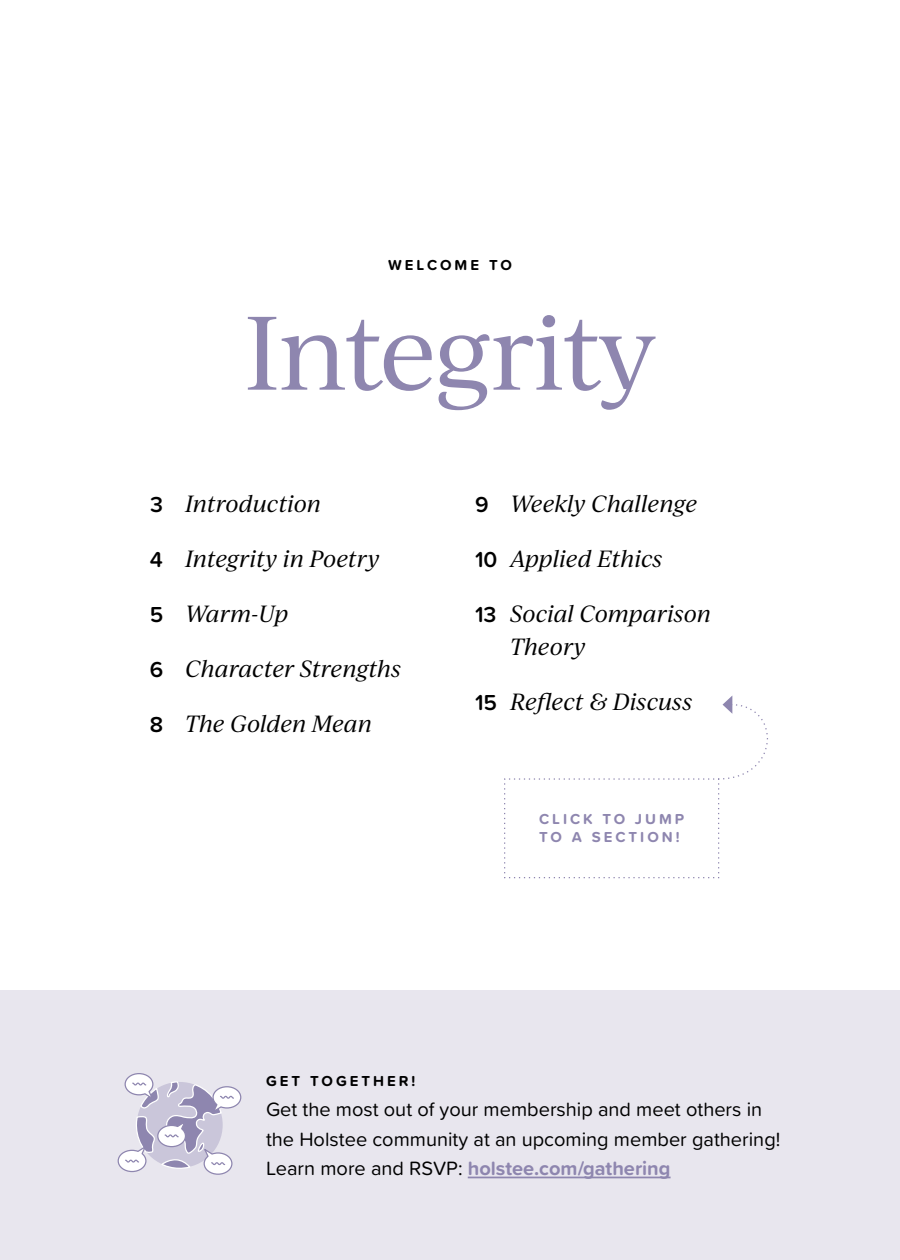
<style>
.page{position:relative;width:900px;height:1260px;background:#fff}
.page>*{position:absolute;margin:0;border:0;box-sizing:border-box;transform-origin:0 0}
.t1{font:100px "Ivy Journal";letter-spacing:-.035em;color:#8e86af}
.t2{font:italic 22.5px/32.5px "Ivy Journal";letter-spacing:-.005em;color:#000}
.t3{font:20px/29.2px "Proxima Soft";color:#000}
.t4{font:700 15px/18px "Proxima Soft";letter-spacing:.2em;color:#8e86af}
.t5{font:700 15px "Proxima Soft";letter-spacing:.2em;color:#000}
.s1{font-family:"Proxima Soft";font-weight:600;font-style:normal}
.s2{font-weight:700;color:#8e86af}
</style>
<div class="page">
<div style="left:0;top:990px;width:900px;height:270px;background:#e8e6ee"></div>
<hr style="left:468px;top:1177px;width:203px;height:1px;background:#8e86af">
<svg style="left:117px;top:1073px;width:125px;height:102px"></svg>
<svg style="left:504px;top:695px;width:264px;height:184px"></svg>
<p class="t5" style="left:388px;top:253px;width:125px">WELCOME TO</p>
<h1 class="t1" style="left:244px;top:282px;width:414px">Integrity</h1>
<p class="t2" style="left:150px;top:487px;width:173px"><span class="s1">3</span> Introduction</p>
<p class="t2" style="left:150px;top:542px;width:231px"><span class="s1">4</span> Integrity in Poetry</p>
<p class="t2" style="left:150px;top:597px;width:140px"><span class="s1">5</span> Warm-Up</p>
<p class="t2" style="left:150px;top:652px;width:253px"><span class="s1">6</span> Character Strengths</p>
<p class="t2" style="left:150px;top:707px;width:224px"><span class="s1">8</span> The Golden Mean</p>
<p class="t2" style="left:475px;top:487px;width:224px"><span class="s1">9</span> Weekly Challenge</p>
<p class="t2" style="left:475px;top:542px;width:189px"><span class="s1">10</span> Applied Ethics</p>
<p class="t2" style="left:510px;top:597px;width:203px;text-indent:-35px"><span class="s1">13</span> Social Comparison<br>Theory</p>
<p class="t2" style="left:475px;top:684px;width:219px"><span class="s1">15</span> Reflect &amp; Discuss</p>
<p class="t4" style="left:539px;top:809px;width:147px">CLICK TO JUMP<br>TO A SECTION!</p>
<p class="t5" style="left:266px;top:1070px;width:151px">GET TOGETHER!</p>
<p class="t3" style="left:266px;top:1094px;width:516px">Get the most out of your membership and meet others in the Holstee community at an upcoming member gathering!<br>Learn more and RSVP: <span class="s2">holstee.com/gathering</span></p>
</div>
